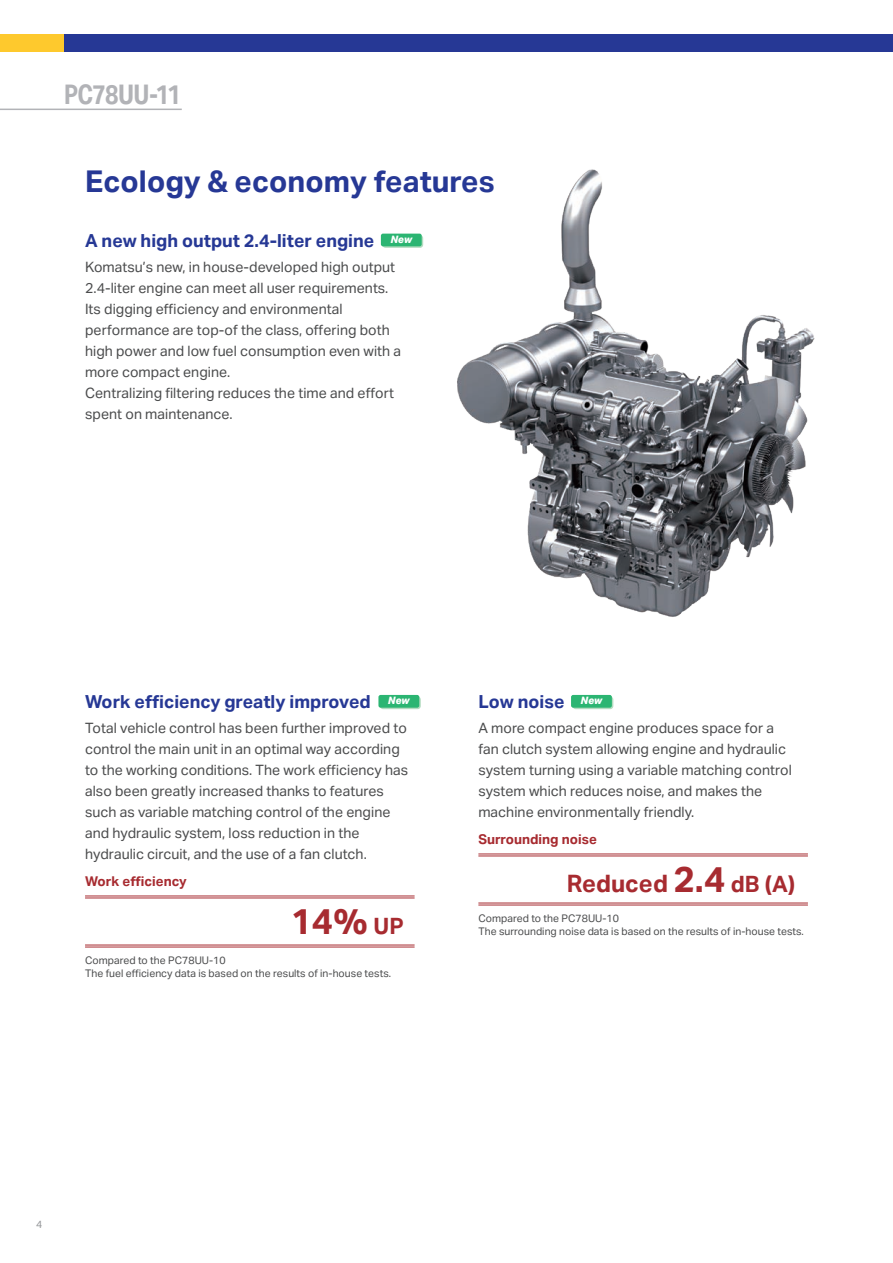
<style>
.page{position:relative;width:893px;height:1263px;background:#fff}
.page>*{position:absolute;margin:0;border:0;box-sizing:border-box;transform-origin:0 0}
.t1{font:700 36px "Aktiv Grotesk";color:#a72b30}
.t2{font:700 30px "Aktiv Grotesk";color:#263895}
.t3{font:700 27px "Aktiv Grotesk Cd";letter-spacing:-.02em;color:#b2b3b7}
.t4{font:700 24px "Aktiv Grotesk";color:#a72b30}
.t5{font:700 18px "Aktiv Grotesk";color:#263895}
.t6{font:14.25px/21px "Aktiv Grotesk";color:#4b4c4d}
.t7{font:700 13.5px "Aktiv Grotesk";color:#a72b30}
.t8{font:10.5px/13.5px "Aktiv Grotesk";color:#4b4c4d}
.t9{font:10.5px "Aktiv Grotesk";color:#939598}
.t10{font:italic 800 10.2px "Aktiv Grotesk";letter-spacing:-.015em;color:#fff}
.s1{font-size:22.5px}
.s2{font-size:36px}
</style>
<div class="page">
<img style="left:457px;top:169px;width:358px;height:448px">
<div style="left:0;top:34px;width:143px;height:17px;background:#fec92d"></div>
<div style="left:64px;top:34px;width:829px;height:17px;background:#263895"></div>
<hr style="left:0;top:109px;width:182px;height:1px;background:#b2b3b7">
<svg style="left:382px;top:235px;width:41px;height:13px"></svg>
<div style="left:381px;top:234px;width:41px;height:12px;background:#2bb572;border-radius:2px"></div>
<div style="left:572px;top:696px;width:41px;height:13px;background:#b3dcc0;border-radius:3px"></div>
<div style="left:571px;top:695px;width:41px;height:13px;background:#2bb572;border-radius:2px"></div>
<hr style="left:478px;top:853px;width:330px;height:1px;background:#a72b30">
<hr style="left:478px;top:855px;width:330px;height:1px;background:#a72b30">
<hr style="left:478px;top:902px;width:330px;height:1px;background:#a72b30">
<hr style="left:478px;top:904px;width:330px;height:1px;background:#a72b30">
<hr style="left:85px;top:895px;width:330px;height:1px;background:#a72b30">
<hr style="left:85px;top:897px;width:330px;height:1px;background:#a72b30">
<hr style="left:85px;top:944px;width:330px;height:1px;background:#a72b30">
<hr style="left:85px;top:946px;width:330px;height:1px;background:#a72b30">
<svg style="left:380px;top:696px;width:41px;height:13px"></svg>
<div style="left:378px;top:695px;width:41px;height:13px;background:#2bb572;border-radius:2px"></div>
<h3 class="t3" style="left:64px;top:79px;width:118px">PC78UU-11</h3>
<h2 class="t2" style="left:85px;top:164px;width:411px">Ecology &amp; economy features</h2>
<p class="t5" style="left:85px;top:230px;width:291px">A new high output 2.4-liter engine</p>
<p class="t6" style="left:85px;top:257px;width:318px">Komatsu’s new, in house-developed high output 2.4-liter engine can meet all user requirements.<br>Its digging efficiency and environmental performance are top-of the class, offering both high power and low fuel consumption even with a more compact engine.<br>Centralizing filtering reduces the time and effort spent on maintenance.</p>
<p class="t10" style="left:390px;top:233px;width:23px">New</p>
<p class="t5" style="left:85px;top:691px;width:287px">Work efficiency greatly improved</p>
<p class="t6" style="left:85px;top:718px;width:325px">Total vehicle control has been further improved to control the main unit in an optimal way according to the working conditions. The work efficiency has also been greatly increased thanks to features such as variable matching control of the engine and hydraulic system, loss reduction in the hydraulic circuit, and the use of a fan clutch.</p>
<p class="t10" style="left:388px;top:694px;width:23px">New</p>
<p class="t7" style="left:85px;top:873px;width:103px">Work efficiency</p>
<h1 class="t1" style="left:291px;top:900px;width:115px">14% <span class="s1">UP</span></h1>
<p class="t8" style="left:85px;top:953px;width:308px">Compared to the PC78UU-10<br>The fuel efficiency data is based on the results of in-house tests.</p>
<p class="t5" style="left:478px;top:691px;width:88px">Low noise</p>
<p class="t6" style="left:478px;top:718px;width:315px">A more compact engine produces space for a fan clutch system allowing engine and hydraulic system turning using a variable matching control system which reduces noise, and makes the machine environmentally friendly.</p>
<p class="t10" style="left:580px;top:694px;width:23px">New</p>
<p class="t7" style="left:478px;top:831px;width:120px">Surrounding noise</p>
<h3 class="t4" style="left:567px;top:869px;width:230px">Reduced <span class="s2">2.4</span> <span class="s1">dB (A)</span></h3>
<p class="t8" style="left:478px;top:911px;width:327px">Compared to the PC78UU-10<br>The surrounding noise data is based on the results of in-house tests.</p>
<p class="t9" style="left:36px;top:1218px;width:8px">4</p>
</div>
